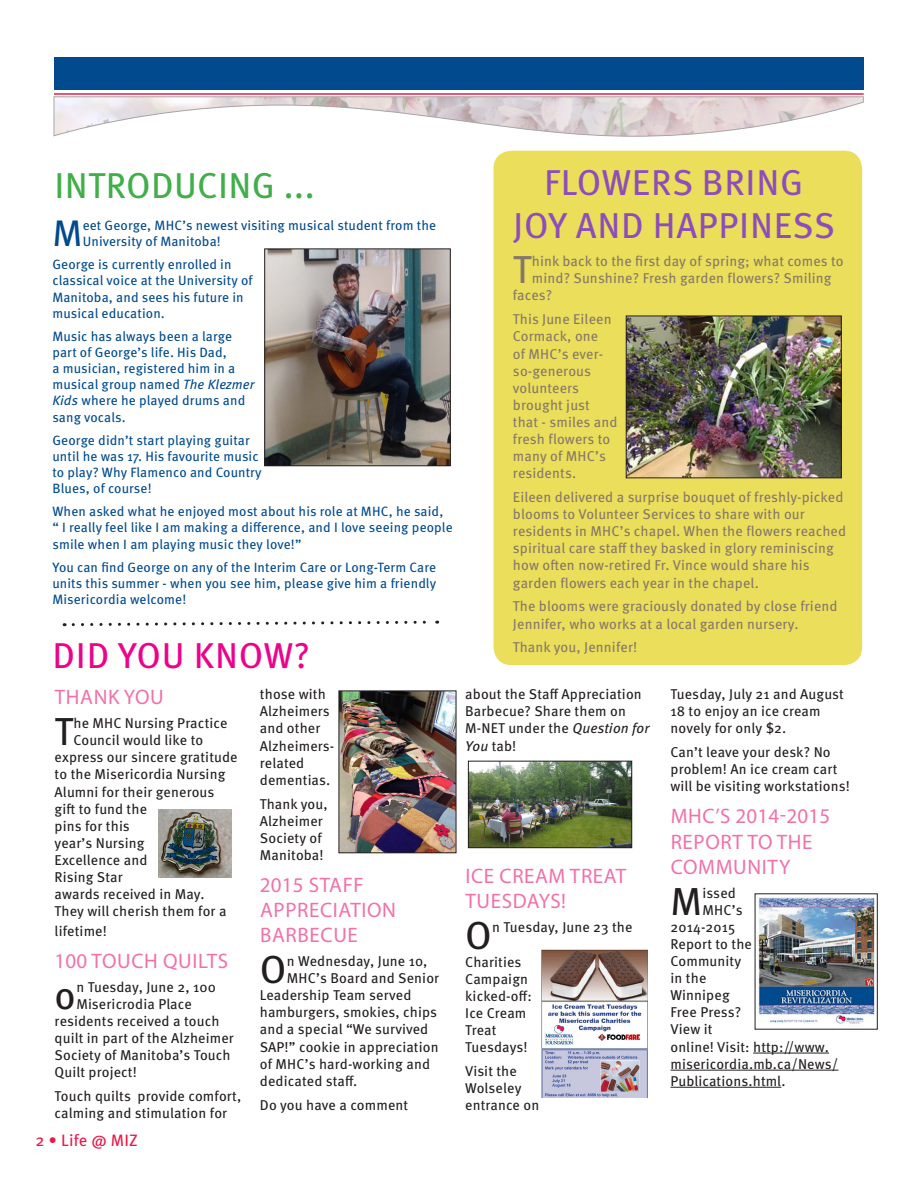
<style>
.page{position:relative;width:918px;height:1188px;background:#fff}
.page>*{position:absolute;margin:0;border:0;box-sizing:border-box;transform-origin:0 0}
.t1{font:39px "Meta OT";color:#231f20}
.t2{font:39px "Meta OT";color:#867869}
.t3{font:37.05px "Meta OT";color:#004a8d}
.t4{font:36px/43.2px "Meta OT";letter-spacing:.02em;color:#8d4dbb;text-align:center}
.t5{font:36px "Meta OT";letter-spacing:.01em;color:#40ae49}
.t6{font:36px "Meta OT";letter-spacing:.02em;color:#ed028c}
.t7{font:21px/25.2px "Myriad Pro";letter-spacing:.03em;color:#f171ab}
.t8{font:16.5px "Meta OT";letter-spacing:.01em;color:#ed1748}
.t9{font:14.25px/17.1px "Meta OT";letter-spacing:.01em;color:#231f20}
.t10{font:14.25px/17.1px "Meta OT";letter-spacing:.01em;color:#867869}
.t11{font:13.5px/16.2px "Meta OT";letter-spacing:.01em;color:#004a8d}
.s1{font-style:italic}
</style>
<div class="page">
<div style="left:54px;top:57px;width:810px;height:33px;background:#004a8d"></div>
<hr style="left:54px;top:93px;width:810px;height:2px;background:#ed1748">
<svg style="left:53px;top:96px;width:811px;height:41px"></svg>
<div style="left:494px;top:151px;width:368px;height:514px;background:#ebde5b;border-radius:18px"></div>
<img style="left:626px;top:316px;width:216px;height:162px">
<img style="left:264px;top:248px;width:187px;height:218px">
<hr style="left:753px;top:1053px;width:76px;height:1px;background:#231f20">
<hr style="left:671px;top:1070px;width:167px;height:1px;background:#231f20">
<hr style="left:671px;top:1087px;width:110px;height:1px;background:#231f20">
<img style="left:158px;top:809px;width:73px;height:69px">
<svg style="left:64px;top:620px;width:374px;height:7px"></svg>
<img style="left:339px;top:691px;width:117px;height:162px">
<img style="left:541px;top:949px;width:106px;height:149px">
<img style="left:468px;top:761px;width:164px;height:87px">
<img style="left:755px;top:893px;width:123px;height:137px">
<p class="t5" style="left:54px;top:165px;width:262px">INTRODUCING ...</p>
<p class="t3" style="left:52px;top:212px;width:31px">M</p>
<p class="t11" style="left:83px;top:217px;width:355px">eet George, MHC’s newest visiting musical student from the<br>University of Manitoba!</p>
<p class="t11" style="left:52px;top:257px;width:202px">George is currently enrolled in classical voice at the University of<br>Manitoba, and sees his future in musical education.</p>
<p class="t11" style="left:52px;top:328px;width:204px">Music has always been a large part of George’s life. His Dad,<br>a musician, registered him in a musical group named <span class="s1">The Klezmer<br>Kids</span> where he played drums and sang vocals.</p>
<p class="t11" style="left:52px;top:432px;width:211px">George didn’t start playing guitar until he was 17. His favourite music to play? Why Flamenco and Country<br>Blues, of course!</p>
<p class="t11" style="left:52px;top:504px;width:402px">When asked what he enjoyed most about his role at MHC, he said, “ I really feel like I am making a difference, and I love seeing people smile when I am playing music they love!”</p>
<p class="t11" style="left:52px;top:559px;width:385px;text-align:justify">You can find George on any of the Interim Care or Long-Term Care units this summer - when you see him, please give him a friendly Misericordia welcome!</p>
<p class="t6" style="left:53px;top:635px;width:259px">DID YOU KNOW?</p>
<p class="t7" style="left:55px;top:684px;width:110px">THANK YOU</p>
<p class="t1" style="left:55px;top:709px;width:20px">T</p>
<p class="t9" style="left:74px;top:715px;width:155px">he MHC Nursing Practice</p>
<p class="t9" style="left:74px;top:732px;width:131px">Council would like to</p>
<p class="t9" style="left:55px;top:749px;width:184px">express our sincere gratitude</p>
<p class="t9" style="left:55px;top:766px;width:172px">to the Misericordia Nursing</p>
<p class="t9" style="left:55px;top:783px;width:161px">Alumni for their generous</p>
<p class="t9" style="left:55px;top:800px;width:94px">gift to fund the</p>
<p class="t9" style="left:55px;top:818px;width:77px">pins for this</p>
<p class="t9" style="left:55px;top:835px;width:91px">year’s Nursing</p>
<p class="t9" style="left:55px;top:852px;width:94px">Excellence and</p>
<p class="t9" style="left:55px;top:869px;width:70px">Rising Star</p>
<p class="t9" style="left:55px;top:886px;width:151px">awards received in May.</p>
<p class="t9" style="left:55px;top:903px;width:173px">They will cherish them for a</p>
<p class="t9" style="left:55px;top:923px;width:54px">lifetime!</p>
<p class="t7" style="left:55px;top:948px;width:175px">100 TOUCH QUILTS</p>
<p class="t1" style="left:55px;top:972px;width:23px">o</p>
<p class="t9" style="left:76px;top:979px;width:141px">n Tuesday, June 2, 100</p>
<p class="t9" style="left:76px;top:996px;width:117px">Misericrodia Place</p>
<p class="t9" style="left:55px;top:1013px;width:166px">residents received a touch</p>
<p class="t9" style="left:55px;top:1030px;width:181px">quilt in part of the Alzheimer</p>
<p class="t9" style="left:55px;top:1047px;width:178px">Society of Manitoba’s Touch</p>
<p class="t9" style="left:55px;top:1064px;width:84px">Quilt project!</p>
<p class="t9" style="left:55px;top:1088px;width:188px">Touch quilts provide comfort, calming and stimulation for</p>
<p class="t8" style="left:35px;top:1131px;width:104px">2 • Life @ MIZ</p>
<p class="t9" style="left:260px;top:686px;width:76px">those with<br>Alzheimers and other<br>Alzheimers&shy;related dementias.</p>
<p class="t9" style="left:260px;top:795px;width:69px">Thank you,<br>Alzheimer<br>Society of<br>Manitoba!</p>
<p class="t7" style="left:260px;top:872px;width:138px">2015 STAFF<br>APPRECIATION<br>BARBECUE</p>
<p class="t1" style="left:260px;top:947px;width:28px">O</p>
<p class="t9" style="left:287px;top:953px;width:142px">n Wednesday, June 10,</p>
<p class="t9" style="left:287px;top:970px;width:154px">MHC’s Board and Senior</p>
<p class="t9" style="left:260px;top:987px;width:153px">Leadership Team served</p>
<p class="t9" style="left:260px;top:1004px;width:179px">hamburgers, smokies, chips</p>
<p class="t9" style="left:260px;top:1021px;width:170px">and a special “We survived</p>
<p class="t9" style="left:260px;top:1038px;width:180px">SAP!” cookie in appreciation</p>
<p class="t9" style="left:260px;top:1056px;width:172px">of MHC’s hard-working and</p>
<p class="t9" style="left:260px;top:1073px;width:99px">dedicated staff.</p>
<p class="t9" style="left:260px;top:1096px;width:150px">Do you have a comment</p>
<p class="t4" style="left:513px;top:162px;width:323px">FLOWERS BRING<br>JOY AND HAPPINESS</p>
<p class="t2" style="left:513px;top:247px;width:20px">T</p>
<p class="t10" style="left:532px;top:253px;width:313px">hink back to the first day of spring; what comes to</p>
<p class="t10" style="left:532px;top:270px;width:301px">mind? Sunshine? Fresh garden flowers? Smiling</p>
<p class="t10" style="left:513px;top:287px;width:41px">faces?</p>
<p class="t10" style="left:513px;top:311px;width:106px">This June Eileen<br>Cormack, one<br>of MHC’s ever&shy;so-generous volunteers brought just that - smiles and fresh flowers to many of MHC’s residents.</p>
<p class="t10" style="left:513px;top:489px;width:335px">Eileen delivered a surprise bouquet of freshly-picked blooms to Volunteer Services to share with our residents in MHC’s chapel. When the flowers reached spiritual care staff they basked in glory reminiscing how often now-retired Fr. Vince would share his garden flowers each year in the chapel.</p>
<p class="t10" style="left:513px;top:598px;width:326px">The blooms were graciously donated by close friend<br>Jennifer, who works at a local garden nursery.</p>
<p class="t10" style="left:513px;top:639px;width:126px">Thank you, Jennifer!</p>
<p class="t9" style="left:465px;top:686px;width:186px">about the Staff Appreciation<br>Barbecue? Share them on<br>M-NET under the <span class="s1">Question for<br>You</span> tab!</p>
<p class="t7" style="left:465px;top:863px;width:162px">ICE CREAM TREAT<br>TUESDAYS!</p>
<p class="t1" style="left:465px;top:913px;width:28px">O</p>
<p class="t9" style="left:492px;top:919px;width:142px">n Tuesday, June 23 the</p>
<p class="t9" style="left:465px;top:953px;width:68px">Charities<br>Campaign kicked-off:<br>Ice Cream<br>Treat<br>Tuesdays!</p>
<p class="t9" style="left:465px;top:1063px;width:76px">Visit the<br>Wolseley entrance on</p>
<p class="t9" style="left:671px;top:686px;width:175px">Tuesday, July 21 and August<br>18 to enjoy an ice cream novely for only $2.</p>
<p class="t9" style="left:671px;top:744px;width:181px">Can’t leave your desk? No problem! An ice cream cart will be visiting workstations!</p>
<p class="t7" style="left:671px;top:803px;width:161px">MHC’S 2014-2015<br>REPORT TO THE<br>COMMUNITY</p>
<p class="t1" style="left:671px;top:878px;width:33px">M</p>
<p class="t9" style="left:703px;top:885px;width:35px">issed</p>
<p class="t9" style="left:703px;top:902px;width:42px">MHC’s</p>
<p class="t9" style="left:671px;top:919px;width:66px">2014-2015</p>
<p class="t9" style="left:671px;top:936px;width:83px">Report to the</p>
<p class="t9" style="left:671px;top:953px;width:72px">Community</p>
<p class="t9" style="left:671px;top:970px;width:37px">in the</p>
<p class="t9" style="left:671px;top:987px;width:61px">Winnipeg</p>
<p class="t9" style="left:671px;top:1004px;width:72px">Free Press?</p>
<p class="t9" style="left:671px;top:1021px;width:44px">View it</p>
<p class="t9" style="left:671px;top:1038px;width:160px">online! Visit: http://www.</p>
<p class="t9" style="left:671px;top:1056px;width:169px">misericordia.mb.ca/News/</p>
<p class="t9" style="left:671px;top:1073px;width:116px">Publications.html.</p>
</div>
